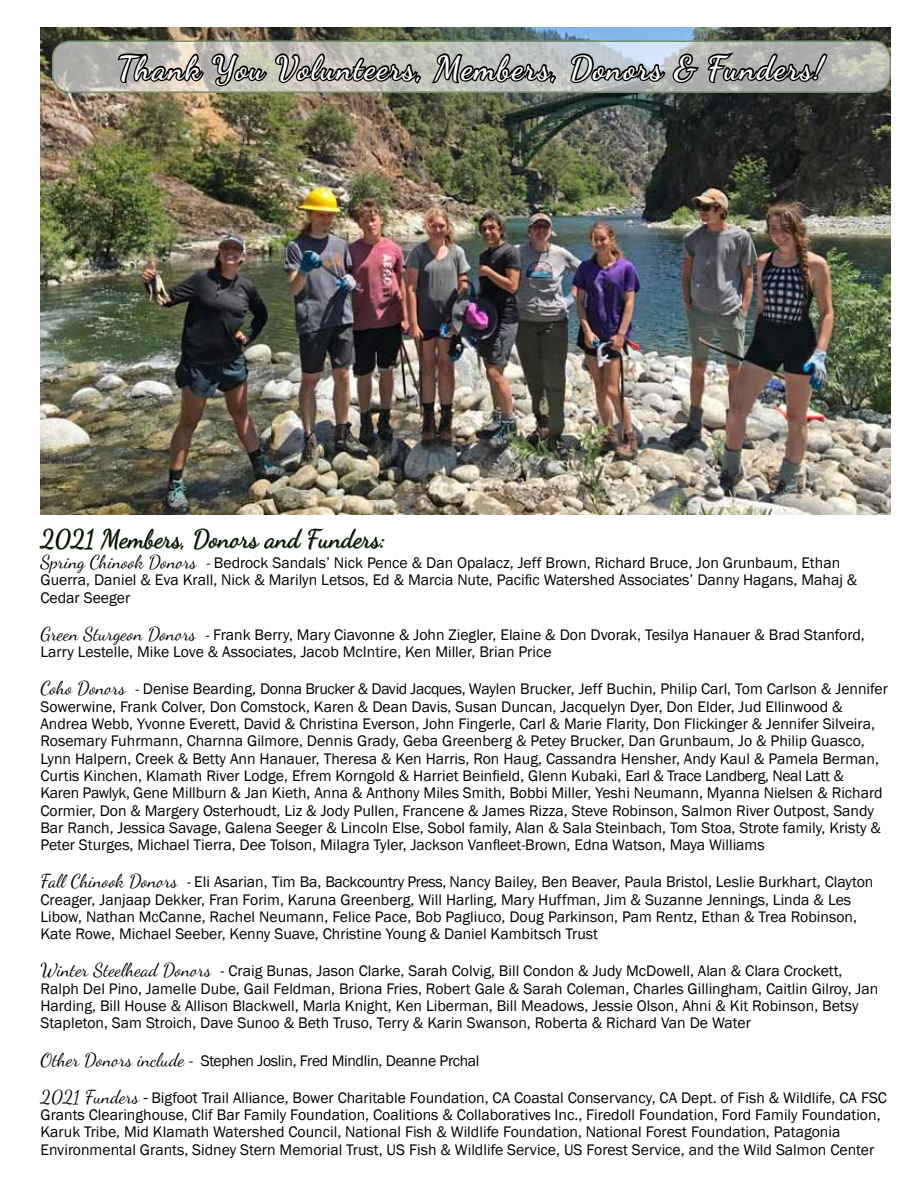
<style>
.page{position:relative;width:918px;height:1188px;background:#fff}
.page>*{position:absolute;margin:0;border:0;box-sizing:border-box;transform-origin:0 0}
.t1{font:700 33px "Dancing Script";letter-spacing:.04em;color:#fff}
.t2{font:25.5px "Dancing Script";color:#000}
.t3{font:15.75px/17.4px "Franklin Gothic";color:#000}
.t4{font:15.75px "Franklin Gothic";letter-spacing:-.02em;color:#000}
.s1{font-family:"Dancing Script";font-size:18.75px}
.s2{font-size:15px}
.s3{font-size:18px}
</style>
<div class="page">
<img style="left:40px;top:27px;width:851px;height:487px">
<svg style="left:39px;top:528px;width:55px;height:22px"></svg>
<svg style="left:100px;top:528px;width:84px;height:23px"></svg>
<svg style="left:194px;top:528px;width:190px;height:22px"></svg>
<svg style="left:53px;top:41px;width:837px;height:51px;background:#babbb7"></svg>
<svg style="left:116px;top:48px;width:304px;height:42px;background:#89877f"></svg>
<div style="left:415px;top:75px;width:6px;height:8px;border:3px solid #000"></div>
<svg style="left:430px;top:45px;width:125px;height:45px;background:#848783"></svg>
<div style="left:550px;top:75px;width:6px;height:8px;border:3px solid #000"></div>
<svg style="left:569px;top:49px;width:260px;height:39px;background:#7e8182"></svg>
<div style="left:52px;top:40px;width:839px;height:53px;border:2px solid #77906c;border-radius:18px"></div>
<h1 class="t1" style="left:117px;top:47px;width:708px">Thank You Volunteers, Members, Donors &amp; Funders!</h1>
<h2 class="t2" style="left:40px;top:524px;width:347px">2021 Members, Donors and Funders:</h2>
<p class="t3" style="left:40px;top:554px;width:818px"><span class="s1">Spring Chinook Donors</span> <span class="s2">-</span> Bedrock Sandals’ Nick Pence &amp; Dan Opalacz, Jeff Brown, Richard Bruce, Jon Grunbaum, Ethan<br>Guerra, Daniel &amp; Eva Krall, Nick &amp; Marilyn Letsos, Ed &amp; Marcia Nute, Pacific Watershed Associates’ Danny Hagans, Mahaj &amp;<br>Cedar Seeger</p>
<p class="t3" style="left:40px;top:626px;width:826px"><span class="s1">Green Sturgeon Donors</span> <span class="s2">-</span> Frank Berry, Mary Ciavonne &amp; John Ziegler, Elaine &amp; Don Dvorak, Tesilya Hanauer &amp; Brad Stanford,<br>Larry Lestelle, Mike Love &amp; Associates, Jacob McIntire, Ken Miller, Brian Price</p>
<p class="t3" style="left:40px;top:681px;width:849px"><span class="s1">Coho Donors</span> <span class="s2">-</span> Denise Bearding, Donna Brucker &amp; David Jacques, Waylen Brucker, Jeff Buchin, Philip Carl, Tom Carlson &amp; Jennifer Sowerwine, Frank Colver, Don Comstock, Karen &amp; Dean Davis, Susan Duncan, Jacquelyn Dyer, Don Elder, Jud Ellinwood &amp; Andrea Webb, Yvonne Everett, David &amp; Christina Everson, John Fingerle, Carl &amp; Marie Flarity, Don Flickinger &amp; Jennifer Silveira, Rosemary Fuhrmann, Charnna Gilmore, Dennis Grady, Geba Greenberg &amp; Petey Brucker, Dan Grunbaum, Jo &amp; Philip Guasco, Lynn Halpern, Creek &amp; Betty Ann Hanauer, Theresa &amp; Ken Harris, Ron Haug, Cassandra Hensher, Andy Kaul &amp; Pamela Berman, Curtis Kinchen, Klamath River Lodge, Efrem Korngold &amp; Harriet Beinfield, Glenn Kubaki, Earl &amp; Trace Landberg, Neal Latt &amp;<br>Karen Pawlyk, Gene Millburn &amp; Jan Kieth, Anna &amp; Anthony Miles Smith, Bobbi Miller, Yeshi Neumann, Myanna Nielsen &amp; Richard Cormier, Don &amp; Margery Osterhoudt, Liz &amp; Jody Pullen, Francene &amp; James Rizza, Steve Robinson, Salmon River Outpost, Sandy Bar Ranch, Jessica Savage, Galena Seeger &amp; Lincoln Else, Sobol family, Alan &amp; Sala Steinbach, Tom Stoa, Strote family, Kristy &amp; Peter Sturges, Michael Tierra, Dee Tolson, Milagra Tyler, Jackson Vanfleet-Brown, Edna Watson, Maya Williams</p>
<p class="t3" style="left:40px;top:874px;width:834px"><span class="s1">Fall Chinook Donors</span> - Eli Asarian, Tim Ba, Backcountry Press, Nancy Bailey, Ben Beaver, Paula Bristol, Leslie Burkhart, Clayton Creager, Janjaap Dekker, Fran Forim, Karuna Greenberg, Will Harling, Mary Huffman, Jim &amp; Suzanne Jennings, Linda &amp; Les Libow, Nathan McCanne, Rachel Neumann, Felice Pace, Bob Pagliuco, Doug Parkinson, Pam Rentz, Ethan &amp; Trea Robinson, Kate Rowe, Michael Seeber, Kenny Suave, Christine Young &amp; Daniel Kambitsch Trust</p>
<p class="t3" style="left:40px;top:963px;width:839px"><span class="s1">Winter Steelhead Donors</span> - Craig Bunas, Jason Clarke, Sarah Colvig, Bill Condon &amp; Judy McDowell, Alan &amp; Clara Crockett, Ralph Del Pino, Jamelle Dube, Gail Feldman, Briona Fries, Robert Gale &amp; Sarah Coleman, Charles Gillingham, Caitlin Gilroy, Jan Harding, Bill House &amp; Allison Blackwell, Marla Knight, Ken Liberman, Bill Meadows, Jessie Olson, Ahni &amp; Kit Robinson, Betsy Stapleton, Sam Stroich, Dave Sunoo &amp; Beth Truso, Terry &amp; Karin Swanson, Roberta &amp; Richard Van De Water</p>
<p class="t4" style="left:40px;top:1050px;width:441px"><span class="s1">Other Donors include</span> - Stephen Joslin, Fred Mindlin, Deanne Prchal</p>
<p class="t3" style="left:40px;top:1089px;width:848px"><span class="s1">2021 Funders</span> <span class="s3">-</span> Bigfoot Trail Alliance, Bower Charitable Foundation, CA Coastal Conservancy, CA Dept. of Fish &amp; Wildlife, CA FSC Grants Clearinghouse, Clif Bar Family Foundation, Coalitions &amp; Collaboratives Inc., Firedoll Foundation, Ford Family Foundation, Karuk Tribe, Mid Klamath Watershed Council, National Fish &amp; Wildlife Foundation, National Forest Foundation, Patagonia Environmental Grants, Sidney Stern Memorial Trust, US Fish &amp; Wildlife Service, US Forest Service, and the Wild Salmon Center</p>
</div>
